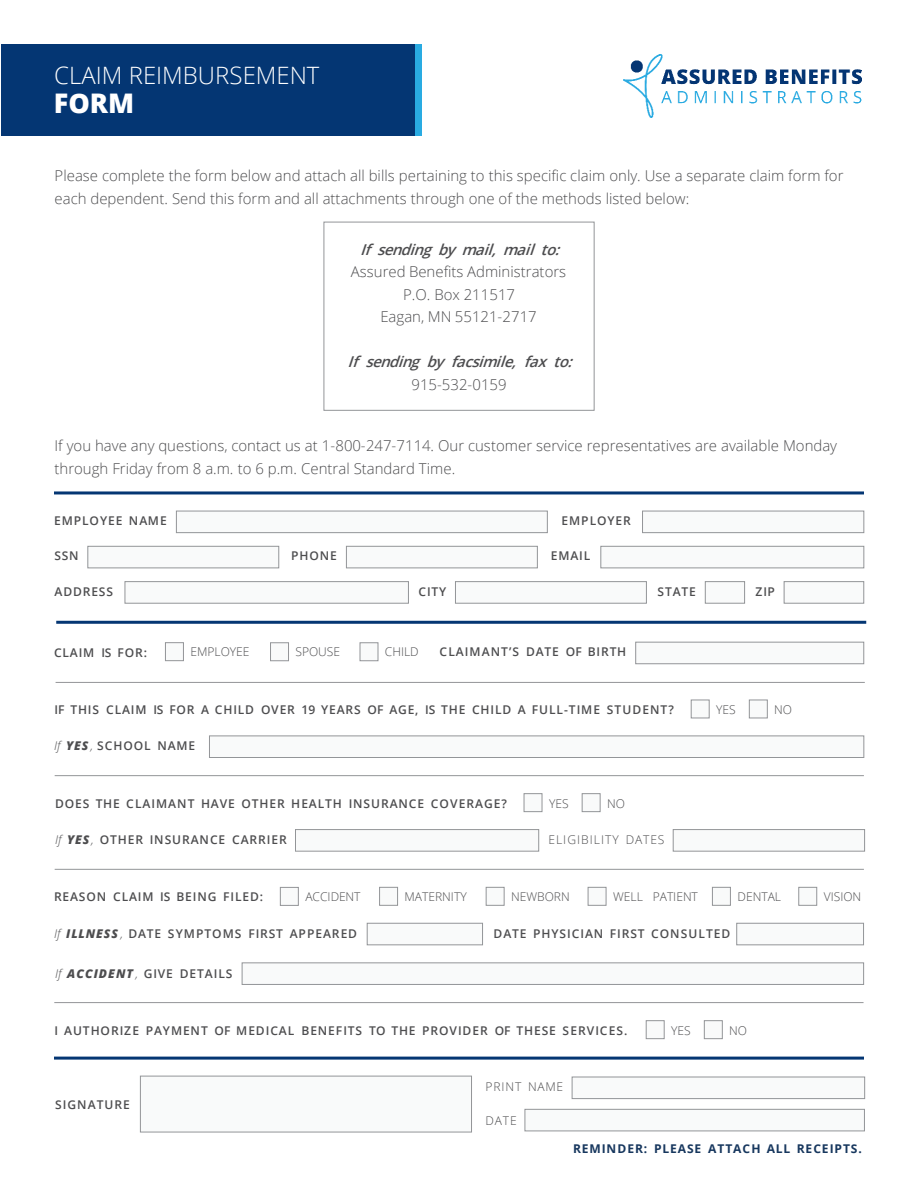
<style>
.page{position:relative;width:918px;height:1188px;background:#fff}
.page>*{position:absolute;margin:0;border:0;box-sizing:border-box;transform-origin:0 0}
.t1{font:800 27px "Open Sans";color:#fff}
.t2{font:300 24px "Open Sans";color:#fff}
.t3{font:300 15px/22.5px "Open Sans";color:#4d4d4f}
.t4{font:italic 600 15px "Open Sans";color:#4d4d4f}
.t5{font:italic 600 12px "Open Sans";letter-spacing:.075em;color:#4d4d4f}
.t6{font:300 12px "Open Sans";color:#4d4d4f}
.t7{font:700 12px "Open Sans";letter-spacing:.075em;color:#17375e}
.t8{font:300 12px "Open Sans";letter-spacing:.085em;color:#4d4d4f}
.t9{font:300 12px "Open Sans";letter-spacing:.07em;color:#4d4d4f}
.s1{font-weight:300}
.s2{font-weight:800}
</style>
<div class="page">
<div style="left:1px;top:44px;width:417px;height:92px;background:#043673"></div>
<div style="left:415px;top:44px;width:7px;height:92px;background:#29abe2"></div>
<img style="left:624px;top:54px;width:237px;height:63px">
<div style="left:525px;top:1109px;width:340px;height:22px;background:#f9fafa"></div>
<div style="left:525px;top:1109px;width:340px;height:22px;border:1px solid #939598"></div>
<div style="left:176px;top:511px;width:372px;height:22px;background:#f9fafa"></div>
<div style="left:176px;top:511px;width:372px;height:22px;border:1px solid #939598"></div>
<div style="left:691px;top:700px;width:18px;height:18px;background:#f9fafa"></div>
<div style="left:691px;top:700px;width:18px;height:18px;border:1px solid #939598"></div>
<div style="left:749px;top:700px;width:18px;height:18px;background:#f9fafa"></div>
<div style="left:749px;top:700px;width:19px;height:18px;border:1px solid #939598"></div>
<div style="left:295px;top:829px;width:244px;height:22px;background:#f9fafa"></div>
<div style="left:295px;top:829px;width:244px;height:22px;border:1px solid #939598"></div>
<div style="left:524px;top:794px;width:18px;height:18px;background:#f9fafa"></div>
<div style="left:524px;top:793px;width:18px;height:19px;border:1px solid #939598"></div>
<div style="left:582px;top:794px;width:18px;height:18px;background:#f9fafa"></div>
<div style="left:582px;top:793px;width:18px;height:19px;border:1px solid #939598"></div>
<div style="left:367px;top:923px;width:116px;height:22px;background:#f9fafa"></div>
<div style="left:367px;top:923px;width:116px;height:22px;border:1px solid #939598"></div>
<div style="left:646px;top:1021px;width:18px;height:18px;background:#f9fafa"></div>
<div style="left:646px;top:1020px;width:18px;height:19px;border:1px solid #939598"></div>
<div style="left:704px;top:1021px;width:18px;height:18px;background:#f9fafa"></div>
<div style="left:704px;top:1020px;width:19px;height:19px;border:1px solid #939598"></div>
<div style="left:324px;top:222px;width:270px;height:189px;border:1px solid #939598"></div>
<hr style="left:54px;top:491px;width:810px;height:3px;background:#043673">
<hr style="left:55px;top:775px;width:809px;height:1px;background:#939598">
<hr style="left:55px;top:869px;width:809px;height:1px;background:#939598">
<hr style="left:54px;top:1002px;width:810px;height:1px;background:#939598">
<hr style="left:54px;top:1057px;width:810px;height:3px;background:#043673">
<div style="left:572px;top:1077px;width:293px;height:22px;background:#f9fafa"></div>
<div style="left:572px;top:1077px;width:293px;height:22px;border:1px solid #939598"></div>
<hr style="left:56px;top:682px;width:809px;height:1px;background:#939598">
<hr style="left:56px;top:621px;width:810px;height:3px;background:#043673">
<div style="left:140px;top:1076px;width:332px;height:56px;background:#f9fafa"></div>
<div style="left:140px;top:1076px;width:332px;height:56px;border:1px solid #939598"></div>
<div style="left:642px;top:511px;width:222px;height:22px;background:#f9fafa"></div>
<div style="left:642px;top:511px;width:222px;height:22px;border:1px solid #939598"></div>
<div style="left:88px;top:546px;width:191px;height:22px;background:#f9fafa"></div>
<div style="left:88px;top:546px;width:191px;height:22px;border:1px solid #939598"></div>
<div style="left:125px;top:581px;width:284px;height:22px;background:#f9fafa"></div>
<div style="left:125px;top:581px;width:284px;height:22px;border:1px solid #939598"></div>
<div style="left:346px;top:546px;width:192px;height:22px;background:#f9fafa"></div>
<div style="left:346px;top:546px;width:192px;height:22px;border:1px solid #939598"></div>
<div style="left:455px;top:581px;width:192px;height:22px;background:#f9fafa"></div>
<div style="left:455px;top:581px;width:192px;height:22px;border:1px solid #939598"></div>
<div style="left:705px;top:581px;width:40px;height:22px;background:#f9fafa"></div>
<div style="left:705px;top:581px;width:40px;height:22px;border:1px solid #939598"></div>
<div style="left:784px;top:581px;width:80px;height:22px;background:#f9fafa"></div>
<div style="left:784px;top:581px;width:80px;height:22px;border:1px solid #939598"></div>
<div style="left:601px;top:546px;width:263px;height:22px;background:#f9fafa"></div>
<div style="left:601px;top:546px;width:263px;height:22px;border:1px solid #939598"></div>
<div style="left:165px;top:643px;width:18px;height:18px;background:#f9fafa"></div>
<div style="left:165px;top:642px;width:19px;height:19px;border:1px solid #939598"></div>
<div style="left:271px;top:643px;width:18px;height:18px;background:#f9fafa"></div>
<div style="left:270px;top:643px;width:19px;height:18px;border:1px solid #939598"></div>
<div style="left:360px;top:643px;width:18px;height:18px;background:#f9fafa"></div>
<div style="left:360px;top:643px;width:18px;height:18px;border:1px solid #939598"></div>
<div style="left:636px;top:642px;width:228px;height:22px;background:#f9fafa"></div>
<div style="left:636px;top:642px;width:228px;height:22px;border:1px solid #939598"></div>
<div style="left:209px;top:736px;width:655px;height:22px;background:#f9fafa"></div>
<div style="left:209px;top:736px;width:655px;height:22px;border:1px solid #939598"></div>
<div style="left:673px;top:829px;width:192px;height:22px;background:#f9fafa"></div>
<div style="left:673px;top:829px;width:192px;height:22px;border:1px solid #939598"></div>
<div style="left:280px;top:887px;width:18px;height:18px;background:#f9fafa"></div>
<div style="left:280px;top:887px;width:19px;height:19px;border:1px solid #939598"></div>
<div style="left:380px;top:887px;width:18px;height:18px;background:#f9fafa"></div>
<div style="left:379px;top:887px;width:19px;height:19px;border:1px solid #939598"></div>
<div style="left:486px;top:887px;width:18px;height:18px;background:#f9fafa"></div>
<div style="left:486px;top:887px;width:18px;height:19px;border:1px solid #939598"></div>
<div style="left:588px;top:887px;width:18px;height:18px;background:#f9fafa"></div>
<div style="left:588px;top:887px;width:18px;height:19px;border:1px solid #939598"></div>
<div style="left:712px;top:887px;width:18px;height:18px;background:#f9fafa"></div>
<div style="left:712px;top:887px;width:19px;height:19px;border:1px solid #939598"></div>
<div style="left:799px;top:887px;width:18px;height:18px;background:#f9fafa"></div>
<div style="left:799px;top:887px;width:18px;height:19px;border:1px solid #939598"></div>
<div style="left:737px;top:923px;width:127px;height:22px;background:#f9fafa"></div>
<div style="left:737px;top:923px;width:127px;height:22px;border:1px solid #939598"></div>
<div style="left:242px;top:963px;width:622px;height:22px;background:#f9fafa"></div>
<div style="left:242px;top:963px;width:622px;height:22px;border:1px solid #939598"></div>
<p class="t2" style="left:54px;top:58px;width:267px">CLAIM REIMBURSEMENT</p>
<p class="t1" style="left:54px;top:84px;width:82px">FORM</p>
<h1 class="t3" style="left:55px;top:163px;width:791px">Please complete the form below and attach all bills pertaining to this specific claim only. Use a separate claim form for each dependent. Send this form and all attachments through one of the methods listed below:</h1>
<p class="t4" style="left:360px;top:239px;width:205px">If sending by mail, mail to:</p>
<p class="t3" style="left:351px;top:260px;width:217px">Assured Benefits Administrators</p>
<p class="t3" style="left:380px;top:282px;width:158px;text-align:center">P.O. Box 211517<br>Eagan, MN 55121-2717</p>
<p class="t4" style="left:348px;top:351px;width:230px">If sending by facsimile, fax to:</p>
<p class="t3" style="left:412px;top:372px;width:97px">915-532-0159</p>
<p class="t3" style="left:55px;top:434px;width:784px">If you have any questions, contact us at 1-800-247-7114. Our customer service representatives are available Monday through Friday from 8 a.m. to 6 p.m. Central Standard Time.</p>
<p class="t5" style="left:54px;top:512px;width:114px">EMPLOYEE NAME</p>
<p class="t5" style="left:562px;top:512px;width:71px">EMPLOYER</p>
<p class="t5" style="left:55px;top:548px;width:26px">SSN</p>
<p class="t5" style="left:291px;top:548px;width:47px">PHONE</p>
<p class="t5" style="left:551px;top:548px;width:41px">EMAIL</p>
<p class="t5" style="left:55px;top:583px;width:60px">ADDRESS</p>
<p class="t5" style="left:418px;top:583px;width:29px">CITY</p>
<p class="t5" style="left:657px;top:583px;width:40px">STATE</p>
<p class="t5" style="left:756px;top:583px;width:21px">ZIP</p>
<p class="t5" style="left:54px;top:644px;width:95px">CLAIM IS FOR:</p>
<p class="t6" style="left:190px;top:643px;width:61px">EMPLOYEE</p>
<p class="t6" style="left:295px;top:643px;width:46px">SPOUSE</p>
<p class="t6" style="left:385px;top:644px;width:35px">CHILD</p>
<p class="t5" style="left:440px;top:644px;width:188px">CLAIMANT’S DATE OF BIRTH</p>
<p class="t5" style="left:55px;top:701px;width:621px">IF THIS CLAIM IS FOR A CHILD OVER 19 YEARS OF AGE, IS THE CHILD A FULL-TIME STUDENT?</p>
<p class="t6" style="left:716px;top:701px;width:21px">YES</p>
<p class="t6" style="left:774px;top:701px;width:19px">NO</p>
<p class="t5" style="left:54px;top:737px;width:143px"><span class="s1">If</span> <span class="s2">YES</span><span class="s1">,</span> SCHOOL NAME</p>
<p class="t5" style="left:55px;top:795px;width:454px">DOES THE CLAIMANT HAVE OTHER HEALTH INSURANCE COVERAGE?</p>
<p class="t6" style="left:549px;top:795px;width:21px">YES</p>
<p class="t6" style="left:607px;top:795px;width:19px">NO</p>
<p class="t5" style="left:55px;top:832px;width:233px"><span class="s1">If</span> <span class="s2">YES</span><span class="s1">,</span> OTHER INSURANCE CARRIER</p>
<p class="t8" style="left:548px;top:832px;width:118px">ELIGIBILITY DATES</p>
<p class="t5" style="left:54px;top:889px;width:211px">REASON CLAIM IS BEING FILED:</p>
<p class="t6" style="left:305px;top:888px;width:57px">ACCIDENT</p>
<p class="t6" style="left:405px;top:888px;width:64px">MATERNITY</p>
<p class="t6" style="left:511px;top:888px;width:60px">NEWBORN</p>
<p class="t6" style="left:613px;top:888px;width:86px">WELL PATIENT</p>
<p class="t6" style="left:738px;top:888px;width:45px">DENTAL</p>
<p class="t6" style="left:824px;top:888px;width:39px">VISION</p>
<p class="t5" style="left:54px;top:925px;width:304px"><span class="s1">If</span> <span class="s2">ILLNESS</span> <span class="s1">,</span> DATE SYMPTOMS FIRST APPEARED</p>
<p class="t5" style="left:494px;top:925px;width:238px">DATE PHYSICIAN FIRST CONSULTED</p>
<p class="t5" style="left:55px;top:965px;width:179px"><span class="s1">If</span> <span class="s2">ACCIDENT</span> <span class="s1">,</span> GIVE DETAILS</p>
<p class="t5" style="left:55px;top:1022px;width:575px">I AUTHORIZE PAYMENT OF MEDICAL BENEFITS TO THE PROVIDER OF THESE SERVICES.</p>
<p class="t6" style="left:671px;top:1022px;width:21px">YES</p>
<p class="t6" style="left:729px;top:1022px;width:19px">NO</p>
<p class="t5" style="left:55px;top:1096px;width:76px">SIGNATURE</p>
<p class="t9" style="left:486px;top:1078px;width:79px">PRINT NAME</p>
<p class="t6" style="left:486px;top:1112px;width:33px">DATE</p>
<p class="t7" style="left:573px;top:1140px;width:290px">REMINDER: PLEASE ATTACH ALL RECEIPTS.</p>
</div>
